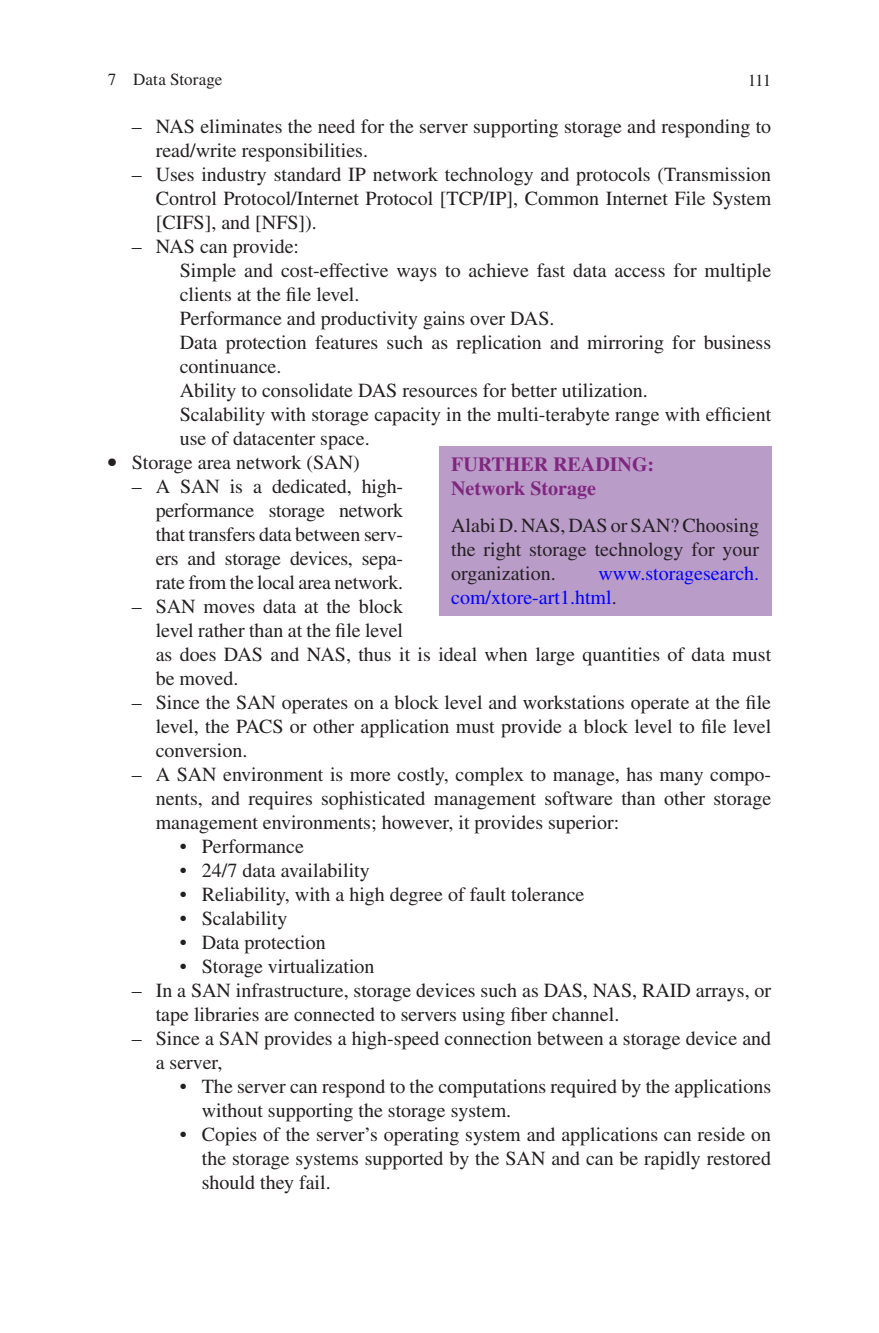
<style>
.page{position:relative;width:879px;height:1333px;background:#fff}
.page>*{position:absolute;margin:0;border:0;box-sizing:border-box;transform-origin:0 0}
.t1{font:20px/24px "Times LT Std";color:#231f20}
.t2{font:20px/24px "Times LT Std";color:#00f}
.t3{font:700 20px/24px "Times LT Std";color:#7f277f}
.t4{font:17px "Times LT Std Roman 3";letter-spacing:.005em;color:#231f20}
.t5{font:17px "Times LT Std";color:#231f20}
.s1{color:#231f20}
</style>
<div class="page">
<div style="left:439px;top:446px;width:332px;height:169px;background:#ba9cc9"></div>
<p class="t4" style="left:108px;top:70px;width:116px">7 Data Storage</p>
<p class="t5" style="left:748px;top:71px;width:25px">111</p>
<p class="t1" style="left:156px;top:114px;width:617px;text-indent:-24px">– NAS eliminates the need for the server supporting storage and responding to read/write responsibilities.</p>
<p class="t1" style="left:156px;top:162px;width:617px;text-align:justify;text-indent:-24px">– Uses industry standard IP network technology and protocols (Transmission Control Protocol/Internet Protocol [TCP/IP], Common Internet File System [CIFS], and [NFS]).</p>
<p class="t1" style="left:180px;top:234px;width:593px;text-indent:-48px">– NAS can provide:<br>Simple and cost-effective ways to achieve fast data access for multiple clients at the file level.<br>Performance and productivity gains over DAS.<br>Data protection features such as replication and mirroring for business continuance.<br>Ability to consolidate DAS resources for better utilization.<br>Scalability with storage capacity in the multi-terabyte range with efficient use of datacenter space.</p>
<p class="t1" style="left:108px;top:450px;width:254px">● Storage area network (SAN)</p>
<p class="t1" style="left:156px;top:474px;width:249px;text-align:justify;text-indent:-24px">– A SAN is a dedicated, high&shy;performance storage network that transfers data between serv&shy;ers and storage devices, sepa&shy;rate from the local area network.</p>
<p class="t1" style="left:156px;top:594px;width:617px;text-indent:-24px">– SAN moves data at the block<br>level rather than at the file level<br>as does DAS and NAS, thus it is ideal when large quantities of data must be moved.</p>
<p class="t1" style="left:156px;top:690px;width:617px;text-align:justify;text-indent:-24px">– Since the SAN operates on a block level and workstations operate at the file level, the PACS or other application must provide a block level to file level conversion.</p>
<p class="t1" style="left:156px;top:762px;width:617px;text-align:justify;text-indent:-24px">– A SAN environment is more costly, complex to manage, has many compo&shy;nents, and requires sophisticated management software than other storage management environments; however, it provides superior:</p>
<p class="t1" style="left:180px;top:834px;width:126px">• Performance</p>
<p class="t1" style="left:180px;top:858px;width:191px">• 24/7 data availability</p>
<p class="t1" style="left:180px;top:882px;width:406px">• Reliability, with a high degree of fault tolerance</p>
<p class="t1" style="left:180px;top:906px;width:109px">• Scalability</p>
<p class="t1" style="left:180px;top:930px;width:147px">• Data protection</p>
<p class="t1" style="left:180px;top:954px;width:196px">• Storage virtualization</p>
<p class="t1" style="left:156px;top:978px;width:617px;text-indent:-24px">– In a SAN infrastructure, storage devices such as DAS, NAS, RAID arrays, or tape libraries are connected to servers using fiber channel.</p>
<p class="t1" style="left:156px;top:1026px;width:617px;text-indent:-24px">– Since a SAN provides a high-speed connection between a storage device and a server,</p>
<p class="t1" style="left:202px;top:1074px;width:571px;text-indent:-22px">• The server can respond to the computations required by the applications without supporting the storage system.</p>
<p class="t1" style="left:202px;top:1122px;width:571px;text-align:justify;text-indent:-22px">• Copies of the server’s operating system and applications can reside on the storage systems supported by the SAN and can be rapidly restored should they fail.</p>
<p class="t3" style="left:451px;top:452px;width:205px">FURTHER READING:<br>Network Storage</p>
<p class="t1" style="left:451px;top:512px;width:310px;text-align:justify">Alabi D. NAS, DAS or SAN? Choosing the right storage technology for your organization.</p>
<p class="t2" style="left:451px;top:560px;width:309px;text-indent:147px">www.storagesearch. com/xtore-art1.html<span class="s1">.</span></p>
</div>
